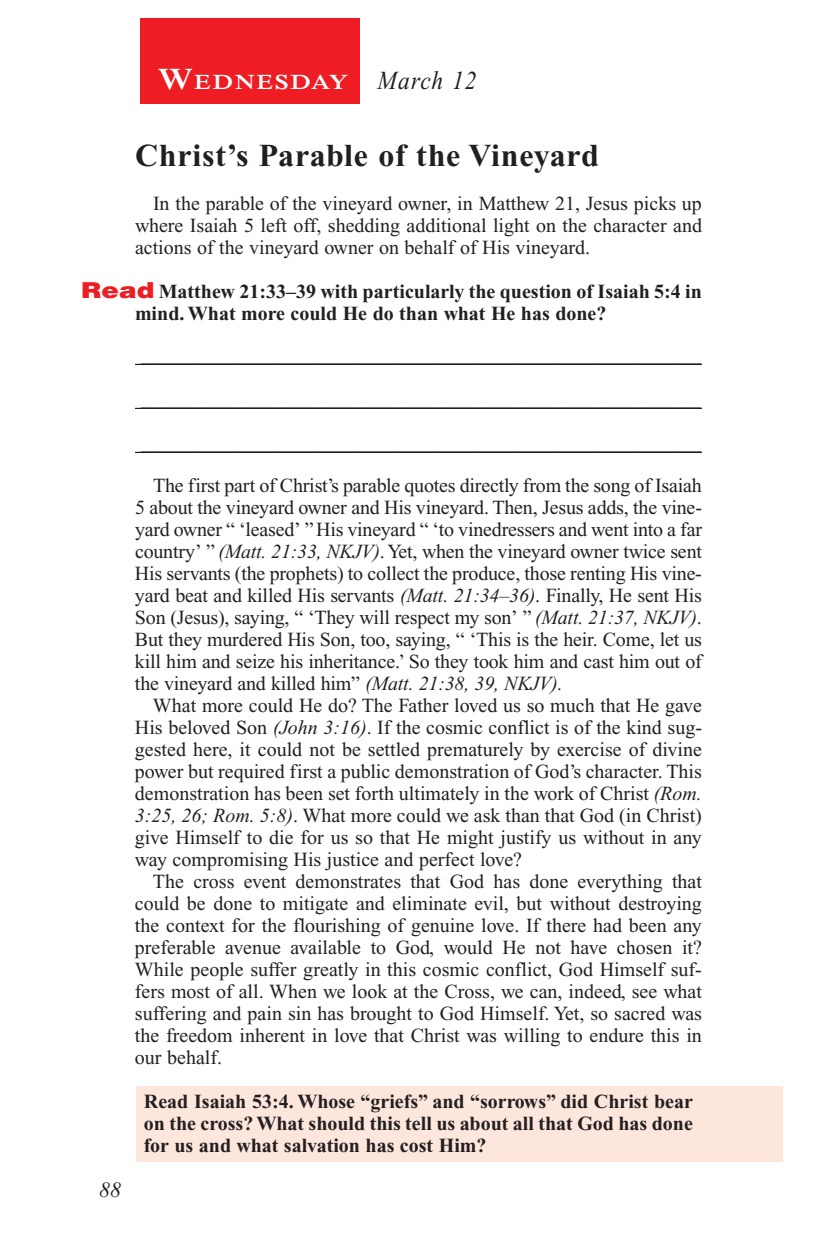
<style>
.page{position:relative;width:819px;height:1260px;background:#fff}
.page>*{position:absolute;margin:0;border:0;box-sizing:border-box;transform-origin:0 0}
.Head{font:700 32px "Times New Roman PS Std";letter-spacing:.025em;color:#231f20}
.Lesson_Dates{font:italic 26px "Times New Roman PS Std";letter-spacing:.05em;color:#231f20;scale:.9 1}
.t1{font:italic 22px "Times New Roman PS Std";color:#231f20}
.Daily_Header{font:600 21px "Times NRMT Std";letter-spacing:.07em;color:#fff;scale:1.1 1}
.Body{font:20px/22px "Times New Roman PS Std";color:#231f20;text-align:justify}
.Blank_Lines{font:20px "Times New Roman PS Std";color:#231f20}
.x-screened_box-text{font:700 20px/22px "Times New Roman PS Std";color:#231f20;text-align:justify}
.Question{font:700 20px/22px "Times New Roman PS Std";color:#231f20}
.s1{font-size:30px}
.s2{font-family:"Helvetica LT Std";font-weight:900;font-size:22px;color:#ee1d23}
.s3{font-style:italic}
</style>
<div class="page">
<div style="left:140px;top:18px;width:220px;height:86px;background:#ee1d23"></div>
<div style="left:137px;top:1086px;width:646px;height:76px;background:#fde7dc"></div>
<hr style="left:135px;top:364px;width:567px;height:1px;background:#231f20">
<hr style="left:135px;top:408px;width:567px;height:1px;background:#231f20">
<hr style="left:135px;top:452px;width:567px;height:1px;background:#231f20">
<p class="Daily_Header" style="left:158px;top:70px;width:175px"><span class="s1">W</span>EDNESDAY</p>
<p class="Lesson_Dates" style="left:378px;top:66px;width:112px">March 12</p>
<p class="Head" style="left:135px;top:138px;width:465px">Christ’s Parable of the Vineyard</p>
<p class="Body" style="left:135px;top:193px;width:569px;text-indent:18px">In the parable of the vineyard owner, in Matthew 21, Jesus picks up where Isaiah 5 left off, shedding additional light on the character and actions of the vineyard owner on behalf of His vineyard.</p>
<p class="Question" style="left:135px;top:281px;width:568px;text-indent:-54px"><span class="s2">Read</span> Matthew 21:33–39 with particularly the question of Isaiah 5:4 in mind. What more could He do than what He has done?</p>
<p class="Blank_Lines" style="left:141px;top:345px;width:561px">________________________________________________________</p>
<p class="Blank_Lines" style="left:141px;top:389px;width:561px">________________________________________________________</p>
<p class="t1" style="left:99px;top:1178px;width:23px">88</p>
<p class="Blank_Lines" style="left:141px;top:433px;width:561px">________________________________________________________</p>
<p class="Body" style="left:135px;top:475px;width:569px;text-indent:18px">The first part of Christ’s parable quotes directly from the song of Isaiah 5 about the vineyard owner and His vineyard. Then, Jesus adds, the vine&shy;yard owner “ ‘leased’ ” His vineyard “ ‘to vinedressers and went into a far country’ ” <span class="s3">(Matt. 21:33, NKJV)</span>. Yet, when the vineyard owner twice sent His servants (the prophets) to collect the produce, those renting His vine&shy;yard beat and killed His servants <span class="s3">(Matt. 21:34–36)</span>. Finally, He sent His Son (Jesus), saying, “ ‘They will respect my son’ ” <span class="s3">(Matt. 21:37, NKJV)</span>.<br>But they murdered His Son, too, saying, “ ‘This is the heir. Come, let us kill him and seize his inheritance.’ So they took him and cast him out of the vineyard and killed him” <span class="s3">(Matt. 21:38, 39, NKJV).</span></p>
<p class="Body" style="left:135px;top:695px;width:569px;text-indent:18px">What more could He do? The Father loved us so much that He gave His beloved Son <span class="s3">(John 3:16)</span>. If the cosmic conflict is of the kind sug&shy;gested here, it could not be settled prematurely by exercise of divine power but required first a public demonstration of God’s character. This demonstration has been set forth ultimately in the work of Christ <span class="s3">(Rom.<br>3:25, 26; Rom. 5:8)</span>. What more could we ask than that God (in Christ) give Himself to die for us so that He might justify us without in any way compromising His justice and perfect love?</p>
<p class="Body" style="left:135px;top:871px;width:569px;text-indent:18px">The cross event demonstrates that God has done everything that could be done to mitigate and eliminate evil, but without destroying the context for the flourishing of genuine love. If there had been any preferable avenue available to God, would He not have chosen it?<br>While people suffer greatly in this cosmic conflict, God Himself suf&shy;fers most of all. When we look at the Cross, we can, indeed, see what suffering and pain sin has brought to God Himself. Yet, so sacred was the freedom inherent in love that Christ was willing to endure this in our behalf.</p>
<p class="x-screened_box-text" style="left:144px;top:1091px;width:550px">Read Isaiah 53:4. Whose “griefs” and “sorrows” did Christ bear on the cross? What should this tell us about all that God has done for us and what salvation has cost Him?</p>
</div>
